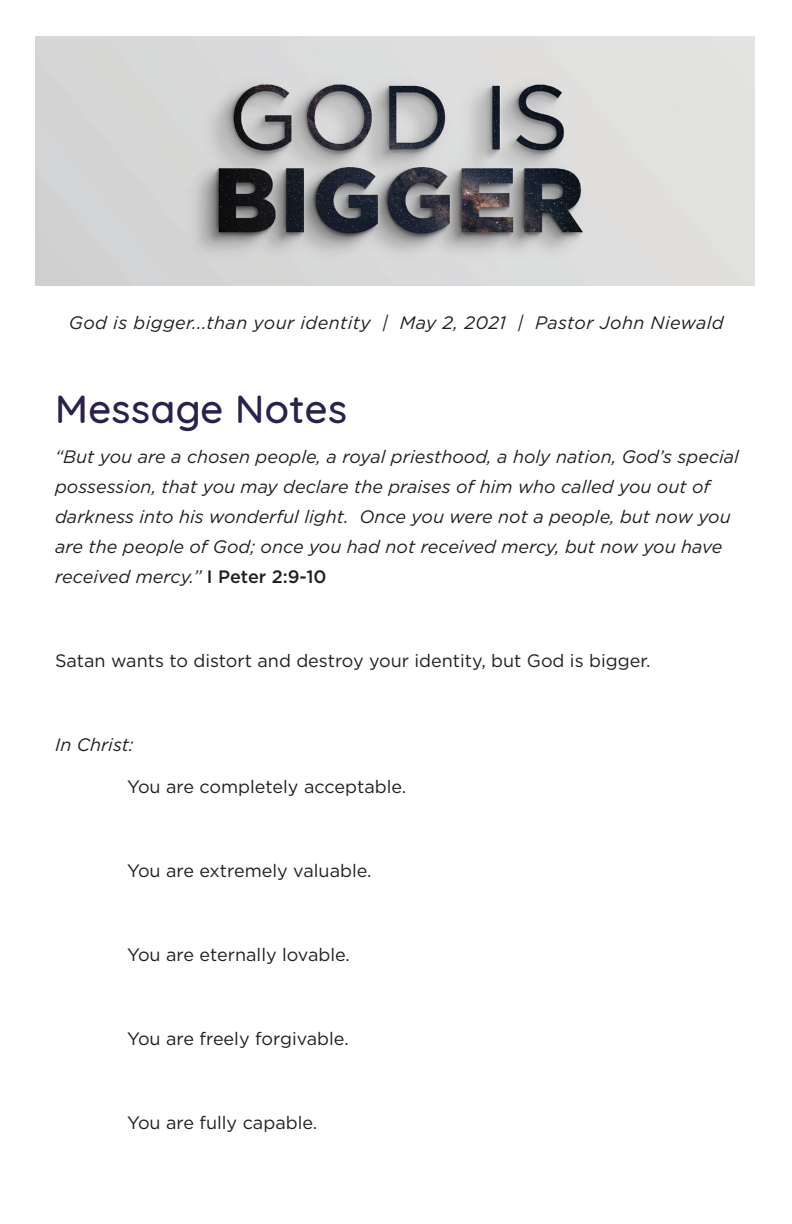
<style>
.page{position:relative;width:792px;height:1224px;background:#fff}
.page>*{position:absolute;margin:0;border:0;box-sizing:border-box;transform-origin:0 0}
.t1{font:500 40px "Quicksand";letter-spacing:.01em;color:#2b214c}
.t2{font:italic 18px/30px "Gotham";color:#231f20}
.t3{font:18px "Gotham";color:#231f20}
.t4{font:italic 18px "Gotham";letter-spacing:.02em;color:#231f20}
.s1{font-weight:500;font-style:normal}
</style>
<div class="page">
<img style="left:36px;top:36px;width:719px;height:250px">
<p class="t4" style="left:69px;top:311px;width:656px">God is bigger...than your identity | May 2, 2021 | Pastor John Niewald</p>
<p class="t1" style="left:55px;top:376px;width:294px">Message Notes</p>
<p class="t2" style="left:55px;top:441px;width:685px">“But you are a chosen people, a royal priesthood, a holy nation, God’s special possession, that you may declare the praises of him who called you out of darkness into his wonderful light. Once you were not a people, but now you are the people of God; once you had not received mercy, but now you have received mercy.” <span class="s1">I Peter 2:9-10</span></p>
<p class="t3" style="left:55px;top:649px;width:597px">Satan wants to distort and destroy your identity, but God is bigger.</p>
<p class="t2" style="left:55px;top:729px;width:80px">In Christ:</p>
<p class="t3" style="left:127px;top:775px;width:281px">You are completely acceptable.</p>
<p class="t3" style="left:127px;top:859px;width:246px">You are extremely valuable.</p>
<p class="t3" style="left:127px;top:943px;width:224px">You are eternally lovable.</p>
<p class="t3" style="left:127px;top:1027px;width:223px">You are freely forgivable.</p>
<p class="t3" style="left:127px;top:1111px;width:192px">You are fully capable.</p>
</div>
